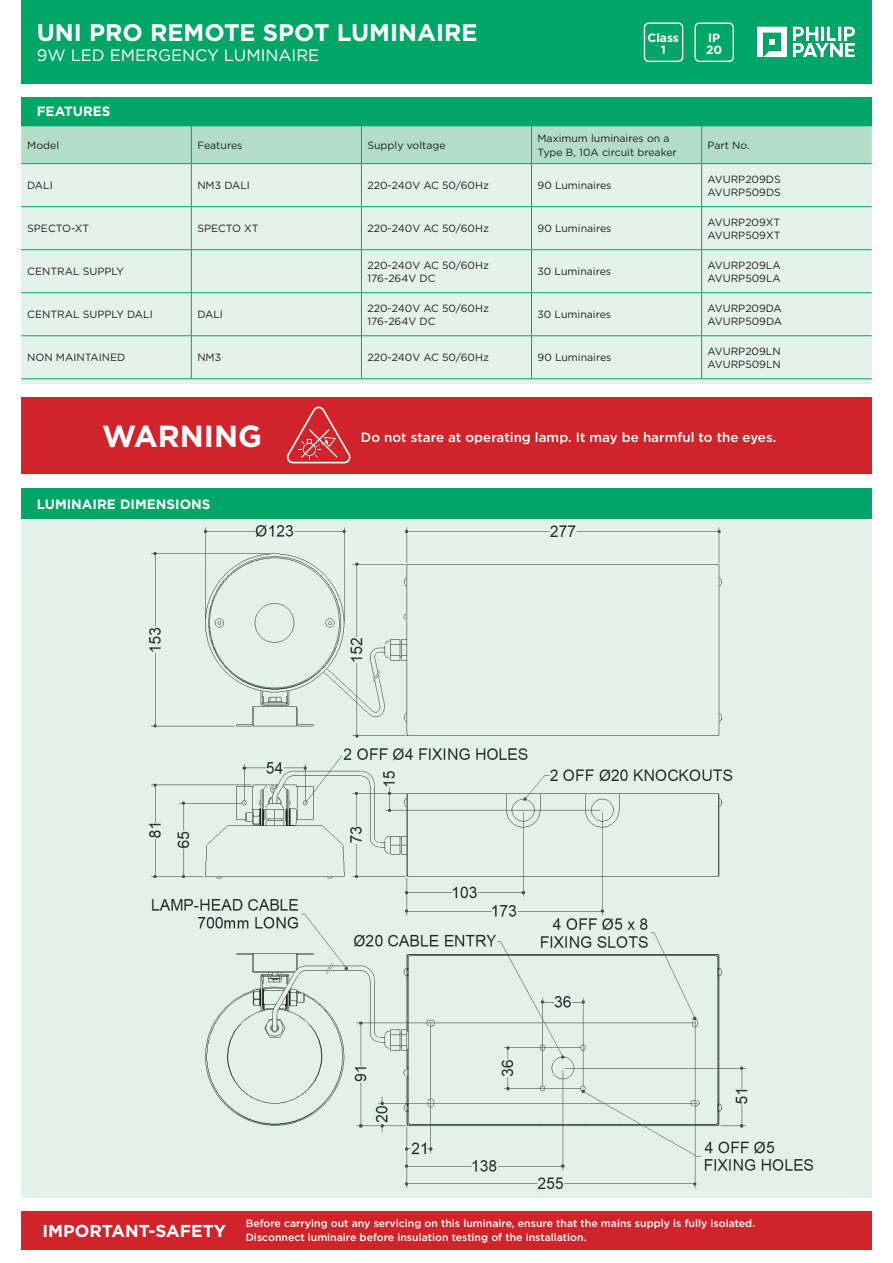
<style>
.page{position:relative;width:893px;height:1263px;background:#fff}
.page>*{position:absolute;margin:0;border:0;box-sizing:border-box;transform-origin:0 0}
.t1{font:700 30.45px "Gotham";color:#fff}
.t2{font:700 24px "Gotham";color:#fff}
.t3{font:700 17.25px "Gotham";color:#fff}
.t4{font:16.5px "Gotham";color:#fff}
.t5{font:700 13.5px "Gotham";color:#fff}
.t6{font:500 13.35px "Gotham";color:#fff}
.t7{font:700 12px/12px "Gotham";color:#fff;text-align:center}
.t8{font:10.5px "Gotham";color:#231f20}
.t9{font:500 10.5px/13.5px "Gotham";color:#fff}
</style>
<div class="page">
<div style="left:21px;top:0;width:851px;height:84px;background:#00a665"></div>
<div style="left:21px;top:536px;width:851px;height:705px;background:#e2f2e9"></div>
<div style="left:21px;top:95px;width:851px;height:476px;background:#e3f2ea"></div>
<div style="left:694px;top:22px;width:40px;height:40px;border:1px solid #fff;border-radius:4px"></div>
<div style="left:644px;top:22px;width:39px;height:40px;border:1px solid #fff;border-radius:4px"></div>
<div style="left:21px;top:95px;width:851px;height:31px;background:#00a665"></div>
<div style="left:21px;top:488px;width:851px;height:30px;background:#00a665"></div>
<div style="left:13px;top:84px;width:876px;height:12px;background:#fff"></div>
<div style="left:13px;top:475px;width:869px;height:13px;background:#fff"></div>
<div style="left:21px;top:1211px;width:851px;height:39px;background:#d1232a"></div>
<div style="left:4px;top:1198px;width:878px;height:13px;background:#fff"></div>
<div style="left:13px;top:384px;width:867px;height:51px;background:#fff"></div>
<div style="left:21px;top:397px;width:851px;height:77px;background:#d1232a"></div>
<svg style="left:287px;top:407px;width:64px;height:56px"></svg>
<div style="left:21px;top:126px;width:851px;height:37px;background:#b2ddc9"></div>
<hr style="left:191px;top:126px;width:1px;height:37px;background:#00a665">
<hr style="left:361px;top:126px;width:1px;height:37px;background:#00a665">
<hr style="left:531px;top:126px;width:1px;height:37px;background:#00a665">
<hr style="left:701px;top:126px;width:1px;height:37px;background:#00a665">
<hr style="left:21px;top:163px;width:170px;height:1px;background:#00a665">
<hr style="left:191px;top:163px;width:170px;height:1px;background:#00a665">
<hr style="left:191px;top:164px;width:1px;height:42px;background:#00a665">
<hr style="left:361px;top:163px;width:170px;height:1px;background:#00a665">
<hr style="left:361px;top:164px;width:1px;height:42px;background:#00a665">
<hr style="left:531px;top:163px;width:171px;height:1px;background:#00a665">
<hr style="left:531px;top:164px;width:1px;height:42px;background:#00a665">
<hr style="left:702px;top:163px;width:170px;height:1px;background:#00a665">
<hr style="left:701px;top:164px;width:1px;height:42px;background:#00a665">
<hr style="left:21px;top:206px;width:170px;height:1px;background:#00a665">
<hr style="left:191px;top:206px;width:170px;height:1px;background:#00a665">
<hr style="left:191px;top:207px;width:1px;height:42px;background:#00a665">
<hr style="left:361px;top:206px;width:170px;height:1px;background:#00a665">
<hr style="left:361px;top:207px;width:1px;height:42px;background:#00a665">
<hr style="left:531px;top:206px;width:171px;height:1px;background:#00a665">
<hr style="left:531px;top:207px;width:1px;height:42px;background:#00a665">
<hr style="left:702px;top:206px;width:170px;height:1px;background:#00a665">
<hr style="left:701px;top:207px;width:1px;height:42px;background:#00a665">
<hr style="left:21px;top:249px;width:170px;height:1px;background:#00a665">
<hr style="left:191px;top:249px;width:170px;height:1px;background:#00a665">
<hr style="left:191px;top:250px;width:1px;height:42px;background:#00a665">
<hr style="left:361px;top:249px;width:170px;height:1px;background:#00a665">
<hr style="left:361px;top:250px;width:1px;height:42px;background:#00a665">
<hr style="left:531px;top:249px;width:171px;height:1px;background:#00a665">
<hr style="left:531px;top:250px;width:1px;height:42px;background:#00a665">
<hr style="left:702px;top:249px;width:170px;height:1px;background:#00a665">
<hr style="left:701px;top:250px;width:1px;height:42px;background:#00a665">
<hr style="left:21px;top:292px;width:170px;height:1px;background:#00a665">
<hr style="left:191px;top:292px;width:170px;height:1px;background:#00a665">
<hr style="left:191px;top:293px;width:1px;height:42px;background:#00a665">
<hr style="left:361px;top:292px;width:170px;height:1px;background:#00a665">
<hr style="left:361px;top:293px;width:1px;height:42px;background:#00a665">
<hr style="left:531px;top:292px;width:171px;height:1px;background:#00a665">
<hr style="left:531px;top:293px;width:1px;height:42px;background:#00a665">
<hr style="left:702px;top:292px;width:170px;height:1px;background:#00a665">
<hr style="left:701px;top:293px;width:1px;height:42px;background:#00a665">
<hr style="left:21px;top:335px;width:170px;height:1px;background:#00a665">
<hr style="left:191px;top:335px;width:170px;height:1px;background:#00a665">
<hr style="left:191px;top:336px;width:1px;height:42px;background:#00a665">
<hr style="left:361px;top:335px;width:170px;height:1px;background:#00a665">
<hr style="left:361px;top:336px;width:1px;height:42px;background:#00a665">
<hr style="left:531px;top:335px;width:171px;height:1px;background:#00a665">
<hr style="left:531px;top:336px;width:1px;height:42px;background:#00a665">
<hr style="left:702px;top:335px;width:170px;height:1px;background:#00a665">
<hr style="left:701px;top:336px;width:1px;height:42px;background:#00a665">
<hr style="left:21px;top:378px;width:170px;height:1px;background:#00a665">
<hr style="left:191px;top:378px;width:170px;height:1px;background:#00a665">
<hr style="left:361px;top:378px;width:170px;height:1px;background:#00a665">
<hr style="left:531px;top:378px;width:171px;height:1px;background:#00a665">
<hr style="left:702px;top:378px;width:170px;height:1px;background:#00a665">
<img style="left:149px;top:525px;width:665px;height:664px">
<img style="left:756px;top:26px;width:100px;height:32px">
<p class="t2" style="left:37px;top:16px;width:442px">UNI PRO REMOTE SPOT LUMINAIRE</p>
<p class="t4" style="left:37px;top:45px;width:284px">9W LED EMERGENCY LUMINAIRE</p>
<p class="t5" style="left:37px;top:102px;width:75px">FEATURES</p>
<p class="t8" style="left:27px;top:138px;width:33px">Model</p>
<p class="t8" style="left:197px;top:138px;width:47px">Features</p>
<p class="t8" style="left:367px;top:138px;width:80px">Supply voltage</p>
<p class="t7" style="left:647px;top:32px;width:33px">Class<br>1</p>
<p class="t7" style="left:706px;top:32px;width:18px;text-align:left">IP<br>20</p>
<p class="t8" style="left:537px;top:132px;width:133px">Maximum luminaires on a</p>
<p class="t8" style="left:537px;top:145px;width:141px">Type B, 10A circuit breaker</p>
<p class="t8" style="left:708px;top:138px;width:44px">Part No.</p>
<p class="t8" style="left:27px;top:179px;width:27px">DALI</p>
<p class="t8" style="left:197px;top:179px;width:54px">NM3 DALI</p>
<p class="t8" style="left:367px;top:179px;width:123px">220-240V AC 50/60Hz</p>
<p class="t8" style="left:537px;top:179px;width:75px">90 Luminaires</p>
<p class="t8" style="left:27px;top:222px;width:63px">SPECTO-XT</p>
<p class="t8" style="left:197px;top:222px;width:63px">SPECTO XT</p>
<p class="t8" style="left:367px;top:222px;width:123px">220-240V AC 50/60Hz</p>
<p class="t8" style="left:537px;top:222px;width:75px">90 Luminaires</p>
<p class="t8" style="left:27px;top:265px;width:98px">CENTRAL SUPPLY</p>
<p class="t8" style="left:27px;top:308px;width:127px">CENTRAL SUPPLY DALI</p>
<p class="t8" style="left:197px;top:308px;width:27px">DALI</p>
<p class="t8" style="left:367px;top:258px;width:123px">220-240V AC 50/60Hz</p>
<p class="t8" style="left:367px;top:272px;width:69px">176-264V DC</p>
<p class="t8" style="left:367px;top:301px;width:123px">220-240V AC 50/60Hz</p>
<p class="t8" style="left:367px;top:315px;width:69px">176-264V DC</p>
<p class="t8" style="left:537px;top:265px;width:75px">30 Luminaires</p>
<p class="t8" style="left:537px;top:308px;width:75px">30 Luminaires</p>
<p class="t8" style="left:27px;top:351px;width:100px">NON MAINTAINED</p>
<p class="t8" style="left:197px;top:351px;width:25px">NM3</p>
<p class="t8" style="left:367px;top:351px;width:123px">220-240V AC 50/60Hz</p>
<p class="t8" style="left:537px;top:351px;width:75px">90 Luminaires</p>
<p class="t8" style="left:708px;top:172px;width:75px">AVURP209DS</p>
<p class="t8" style="left:708px;top:186px;width:75px">AVURP509DS</p>
<p class="t8" style="left:708px;top:215px;width:74px">AVURP209XT</p>
<p class="t8" style="left:708px;top:229px;width:74px">AVURP509XT</p>
<p class="t8" style="left:708px;top:258px;width:75px">AVURP209LA</p>
<p class="t8" style="left:708px;top:272px;width:75px">AVURP509LA</p>
<p class="t8" style="left:708px;top:301px;width:76px">AVURP209DA</p>
<p class="t8" style="left:708px;top:315px;width:76px">AVURP509DA</p>
<p class="t8" style="left:708px;top:344px;width:75px">AVURP209LN</p>
<p class="t8" style="left:708px;top:358px;width:75px">AVURP509LN</p>
<p class="t1" style="left:102px;top:416px;width:161px">WARNING</p>
<p class="t6" style="left:361px;top:428px;width:417px">Do not stare at operating lamp. It may be harmful to the eyes.</p>
<p class="t5" style="left:37px;top:495px;width:175px">LUMINAIRE DIMENSIONS</p>
<p class="t3" style="left:43px;top:1220px;width:185px">IMPORTANT-SAFETY</p>
<p class="t9" style="left:246px;top:1216px;width:511px">Before carrying out any servicing on this luminaire, ensure that the mains supply is fully isolated.<br>Disconnect luminaire before insulation testing of the installation.</p>
</div>
